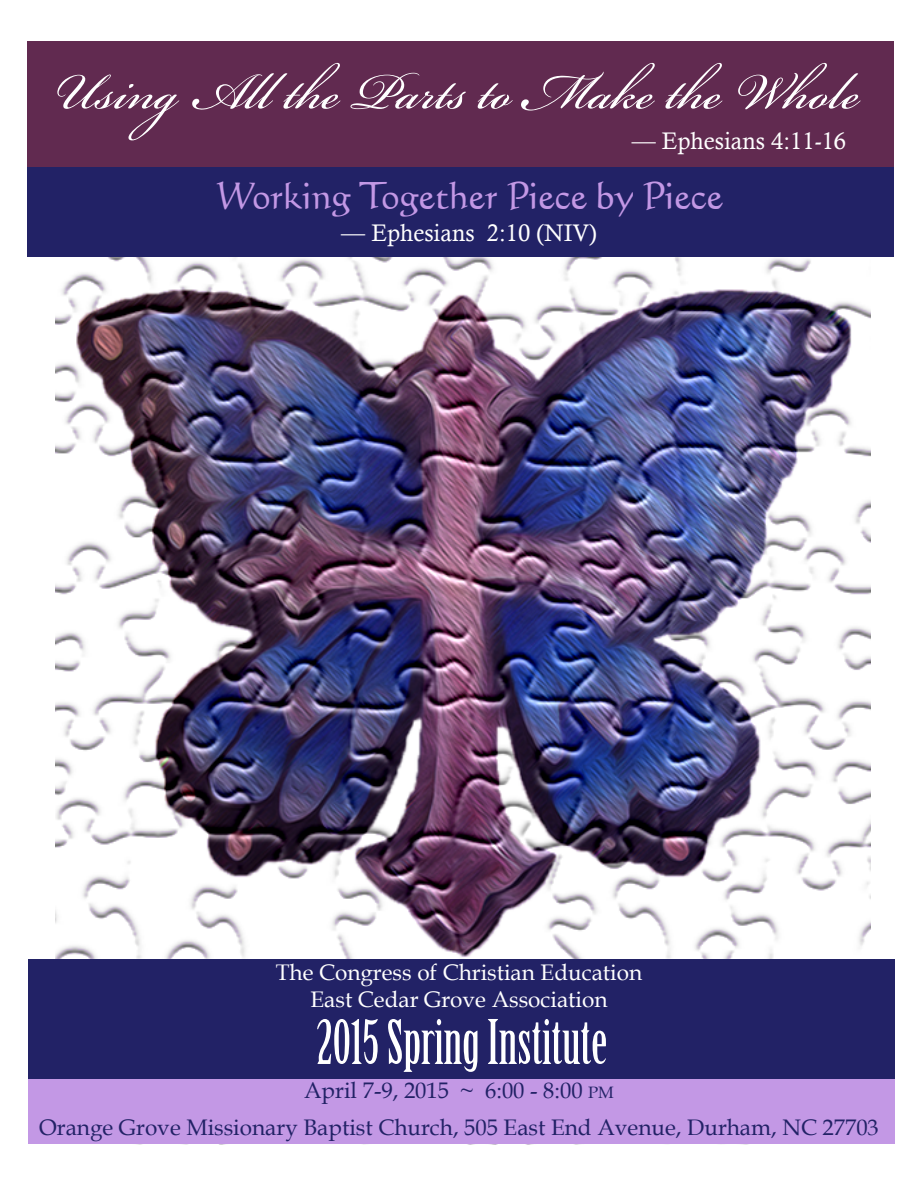
<style>
.page{position:relative;width:918px;height:1188px;background:#fff}
.page>*{position:absolute;margin:0;border:0;box-sizing:border-box;transform-origin:0 0}
.t1{font:79.5px "Bickham Script Pro";color:#fff}
.t2{font:60px "Birch Std";color:#fff}
.t3{font:37.5px "Calligraphic 421 BT Roman B";color:#c398e5}
.t4{font:24px "Calisto";color:#fff}
.t5{font:22.5px/37.5px "Book Antiqua";color:#226;text-align:center}
.t6{font:22.5px/27px "Book Antiqua";color:#fff;text-align:center}
.s1{font-size:16.5px}
</style>
<div class="page">
<img style="left:55px;top:257px;width:816px;height:702px">
<div style="left:27px;top:42px;width:867px;height:146px;background:#612a50"></div>
<div style="left:27px;top:168px;width:867px;height:89px;background:#226"></div>
<div style="left:28px;top:983px;width:867px;height:161px;background:#c398e5"></div>
<div style="left:28px;top:959px;width:867px;height:120px;background:#226"></div>
<p class="t1" style="left:53px;top:34px;width:809px">Using All the Parts to Make the Whole</p>
<p class="t4" style="left:632px;top:126px;width:216px">— Ephesians 4:11-16</p>
<p class="t3" style="left:216px;top:172px;width:509px">Working Together Piece by Piece</p>
<p class="t4" style="left:341px;top:219px;width:257px">— Ephesians 2:10 (NIV)</p>
<p class="t6" style="left:276px;top:958px;width:368px">The Congress of Christian Education<br>East Cedar Grove Association</p>
<p class="t2" style="left:317px;top:1008px;width:293px">2015 Spring Institute</p>
<p class="t5" style="left:39px;top:1071px;width:841px">April 7-9, 2015 ~ 6:00 - 8:00 <span class="s1">PM<br></span>Orange Grove Missionary Baptist Church, 505 East End Avenue, Durham, NC 27703</p>
</div>
